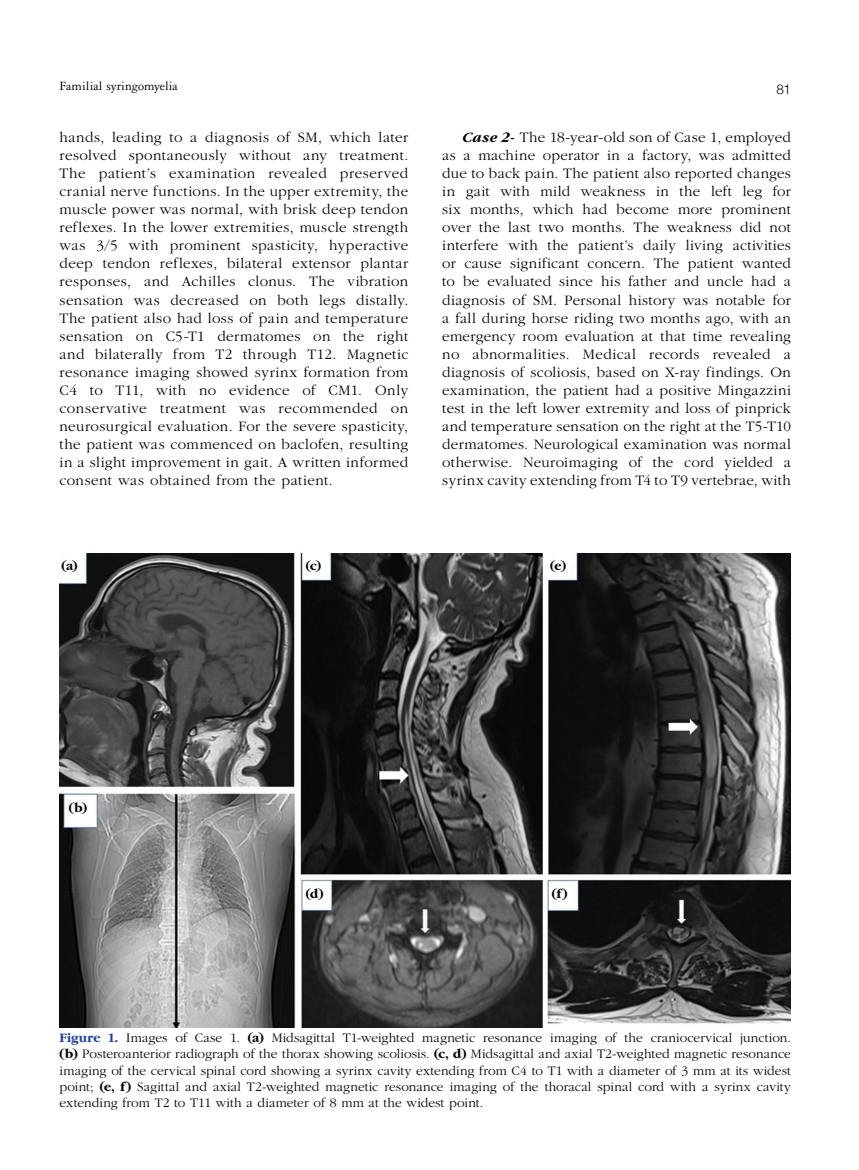
<style>
.page{position:relative;width:859px;height:1170px;background:#fff}
.page>*{position:absolute;margin:0;border:0;box-sizing:border-box;transform-origin:0 0}
.t1{font:15px/18px "Garamond Tr";letter-spacing:.025em;color:#000;text-align:justify}
.t2{font:13.5px/16.2px "Garamond Light Tr";letter-spacing:.005em;color:#000;text-align:justify}
.t3{font:13.5px "Garamond Three Tr";color:#000}
.t4{font:13.5px "Garamond Bold Tr";color:#000}
.t5{font:300 13.5px "Helvetica Neue";color:#000}
.s1{font-family:"Garamond Bold Italic Tr"}
.s2{font-family:"Garamond Bold Tr";color:#20419b}
.s3{font-family:"Garamond Bold Tr"}
</style>
<div class="page">
<img style="left:60px;top:553px;width:731px;height:474px">
<p class="t3" style="left:60px;top:77px;width:120px">Familial syringomyelia</p>
<p class="t1" style="left:60px;top:128px;width:350px">hands, leading to a diagnosis of SM, which later resolved spontaneously without any treatment.<br>The patient’s examination revealed preserved cranial nerve functions. In the upper extremity, the muscle power was normal, with brisk deep tendon reflexes. In the lower extremities, muscle strength was 3/5 with prominent spasticity, hyperactive deep tendon reflexes, bilateral extensor plantar responses, and Achilles clonus. The vibration sensation was decreased on both legs distally.<br>The patient also had loss of pain and temperature sensation on C5-T1 dermatomes on the right and bilaterally from T2 through T12. Magnetic resonance imaging showed syrinx formation from C4 to T11, with no evidence of CM1. Only conservative treatment was recommended on neurosurgical evaluation. For the severe spasticity, the patient was commenced on baclofen, resulting in a slight improvement in gait. A written informed consent was obtained from the patient.</p>
<p class="t1" style="left:442px;top:128px;width:350px;text-indent:21px"><span class="s1">Case 2-</span> The 18-year-old son of Case 1, employed as a machine operator in a factory, was admitted due to back pain. The patient also reported changes in gait with mild weakness in the left leg for six months, which had become more prominent over the last two months. The weakness did not interfere with the patient’s daily living activities or cause significant concern. The patient wanted to be evaluated since his father and uncle had a diagnosis of SM. Personal history was notable for a fall during horse riding two months ago, with an emergency room evaluation at that time revealing no abnormalities. Medical records revealed a diagnosis of scoliosis, based on X-ray findings. On examination, the patient had a positive Mingazzini test in the left lower extremity and loss of pinprick and temperature sensation on the right at the T5-T10 dermatomes. Neurological examination was normal otherwise. Neuroimaging of the cord yielded a syrinx cavity extending from T4 to T9 vertebrae, with</p>
<p class="t5" style="left:776px;top:78px;width:16px">81</p>
<p class="t4" style="left:62px;top:557px;width:17px">(a)</p>
<p class="t4" style="left:69px;top:800px;width:20px">(b)</p>
<p class="t4" style="left:306px;top:557px;width:17px">(c)</p>
<p class="t4" style="left:550px;top:557px;width:17px">(e)</p>
<p class="t4" style="left:306px;top:885px;width:19px">(d)</p>
<p class="t4" style="left:552px;top:885px;width:17px">(f)</p>
<p class="t2" style="left:60px;top:1029px;width:733px"><span class="s2">Figure 1.</span> Images of Case 1. <span class="s3">(a)</span> Midsagittal T1-weighted magnetic resonance imaging of the craniocervical junction. <span class="s3">(b)</span> Posteroanterior radiograph of the thorax showing scoliosis. <span class="s3">(c, d)</span> Midsagittal and axial T2-weighted magnetic resonance imaging of the cervical spinal cord showing a syrinx cavity extending from C4 to T1 with a diameter of 3 mm at its widest point; <span class="s3">(e, f)</span> Sagittal and axial T2-weighted magnetic resonance imaging of the thoracal spinal cord with a syrinx cavity extending from T2 to T11 with a diameter of 8 mm at the widest point.</p>
</div>
